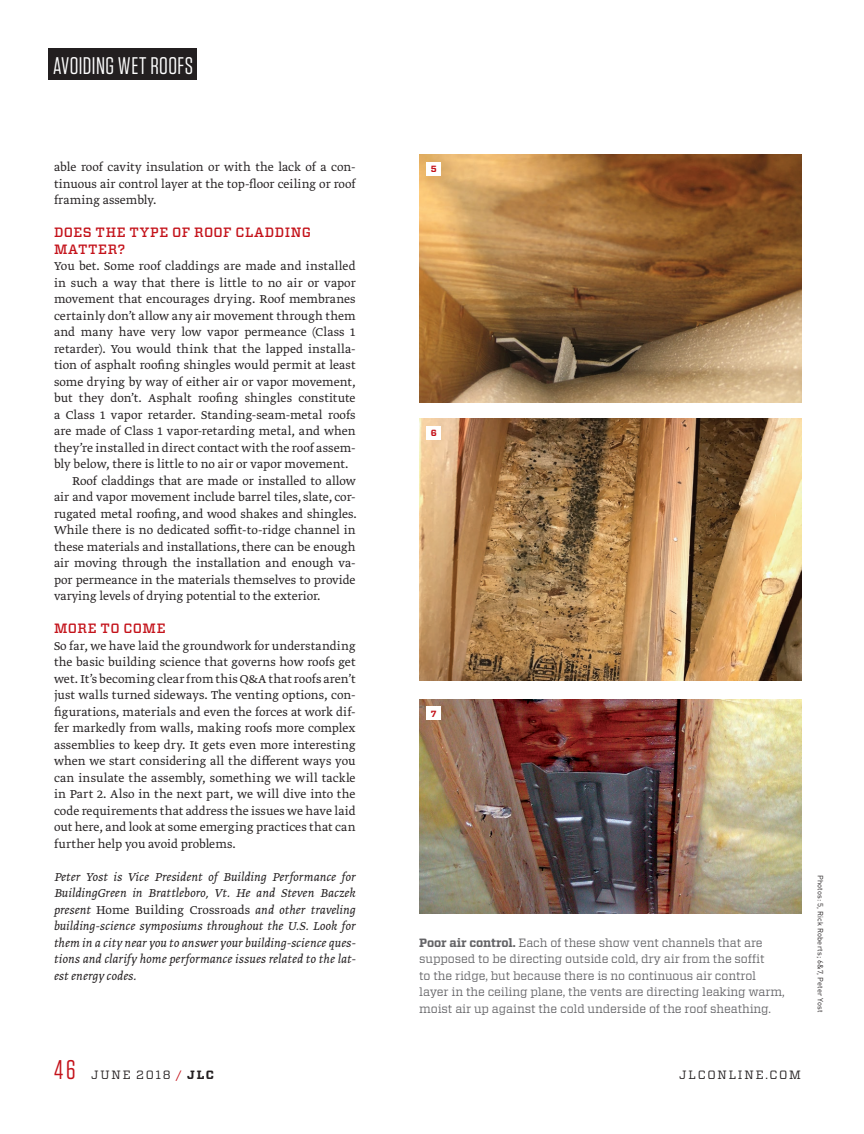
<style>
.page{position:relative;width:864px;height:1134px;background:#fff}
.page>*{position:absolute;margin:0;border:0;box-sizing:border-box;transform-origin:0 0}
.t1{font:27px "Tungsten";color:#c4121a}
.Eyebrow_-_Tungsten_B{font:24px "Tungsten";letter-spacing:.015em;color:#fff}
.Body_-_NoIndent_Gret{font:300 13.5px/16.5px "Greta Text Std";color:#231f20;text-align:justify}
.Body_-_NoIndent_Gret-2{font:italic 300 13.5px/16.5px "Greta Text Std";letter-spacing:.01em;color:#231f20;text-align:justify}
.Subhead_-_Vitesse_9{font:500 13.5px/16.5px "Vitesse";letter-spacing:.035em;color:#c4121a}
.Caption_-_Vitesse_Bo{font:12px/16.5px "Vitesse";letter-spacing:-.01em;color:#636366}
.t2{font:12px "Vitesse";letter-spacing:.15em;color:#231f20}
.Xtra_-_Number_-_Vite{font:700 9px "Vitesse";color:#c4121a}
.Credit_-_Dinot_5_7_R{font:7.5px "DINOT";letter-spacing:.025em;color:#231f20}
.s1{font-style:normal}
.s2{font-weight:700}
.s3{color:#c4121a}
</style>
<div class="page">
<img style="left:419px;top:155px;width:382px;height:247px">
<img style="left:419px;top:418px;width:382px;height:262px">
<img style="left:419px;top:699px;width:382px;height:215px">
<div style="left:427px;top:162px;width:14px;height:14px;background:#fff"></div>
<div style="left:427px;top:426px;width:14px;height:14px;background:#fff"></div>
<div style="left:427px;top:706px;width:14px;height:14px;background:#fff"></div>
<div style="left:48px;top:48px;width:149px;height:32px;background:#231f20"></div>
<p class="Eyebrow_-_Tungsten_B" style="left:53px;top:53px;width:142px">AVOIDING WET ROOFS</p>
<p class="Body_-_NoIndent_Gret" style="left:54px;top:159px;width:303px">able roof cavity insulation or with the lack of a con&shy;tinuous air control layer at the top-floor ceiling or roof framing assembly.</p>
<p class="Subhead_-_Vitesse_9" style="left:54px;top:224px;width:259px">DOES THE TYPE OF ROOF CLADDING<br>MATTER?</p>
<p class="Body_-_NoIndent_Gret" style="left:54px;top:258px;width:303px">You bet. Some roof claddings are made and installed in such a way that there is little to no air or vapor movement that encourages drying. Roof membranes certainly don’t allow any air movement through them and many have very low vapor permeance (Class 1 retarder). You would think that the lapped installa&shy;tion of asphalt roofing shingles would permit at least some drying by way of either air or vapor movement, but they don’t. Asphalt roofing shingles constitute a Class 1 vapor retarder. Standing-seam-metal roofs are made of Class 1 vapor-retarding metal, and when they’re installed in direct contact with the roof assem&shy;bly below, there is little to no air or vapor movement.</p>
<p class="Body_-_NoIndent_Gret" style="left:54px;top:473px;width:304px;text-indent:18px">Roof claddings that are made or installed to allow air and vapor movement include barrel tiles, slate, cor&shy;rugated metal roofing, and wood shakes and shingles.<br>While there is no dedicated soffit-to-ridge channel in these materials and installations, there can be enough air moving through the installation and enough va&shy;por permeance in the materials themselves to provide varying levels of drying potential to the exterior.</p>
<p class="Subhead_-_Vitesse_9" style="left:54px;top:620px;width:113px">MORE TO COME</p>
<p class="Body_-_NoIndent_Gret" style="left:54px;top:638px;width:303px">So far, we have laid the groundwork for understanding the basic building science that governs how roofs get wet. It’s becoming clear from this Q&amp;A that roofs aren’t just walls turned sideways. The venting options, con&shy;figurations, materials and even the forces at work dif&shy;fer markedly from walls, making roofs more complex assemblies to keep dry. It gets even more interesting when we start considering all the different ways you can insulate the assembly, something we will tackle in Part 2. Also in the next part, we will dive into the code requirements that address the issues we have laid out here, and look at some emerging practices that can further help you avoid problems.</p>
<p class="Body_-_NoIndent_Gret-2" style="left:54px;top:869px;width:303px">Peter Yost is Vice President of Building Performance for BuildingGreen in Brattleboro, Vt. He and Steven Baczek present <span class="s1">Home Building Crossroads</span> and other traveling building-science symposiums throughout the U.S. Look for them in a city near you to answer your building-science ques&shy;tions and clarify home performance issues related to the lat&shy;est energy codes.</p>
<p class="Xtra_-_Number_-_Vite" style="left:431px;top:163px;width:7px">5</p>
<p class="Xtra_-_Number_-_Vite" style="left:431px;top:427px;width:8px">6</p>
<p class="Xtra_-_Number_-_Vite" style="left:431px;top:708px;width:7px">7</p>
<p class="Caption_-_Vitesse_Bo" style="left:419px;top:934px;width:367px"><span class="s2">Poor air control.</span> Each of these show vent channels that are supposed to be directing outside cold, dry air from the soffit<br>to the ridge, but because there is no continuous air control layer in the ceiling plane, the vents are directing leaking warm, moist air up against the cold underside of the roof sheathing.</p>
<p class="Credit_-_Dinot_5_7_R" style="left:826px;top:875px;width:139px;rotate:90deg">Photos: 5, Rick Roberts; 6&amp;7, Peter Yost</p>
<h1 class="t1" style="left:54px;top:1055px;width:23px">46</h1>
<p class="t2" style="left:91px;top:1066px;width:125px">JUNE 2018 <span class="s3">/</span> <span class="s2">JLC</span></p>
<p class="t2" style="left:679px;top:1066px;width:123px">JLCONLINE.COM</p>
</div>
